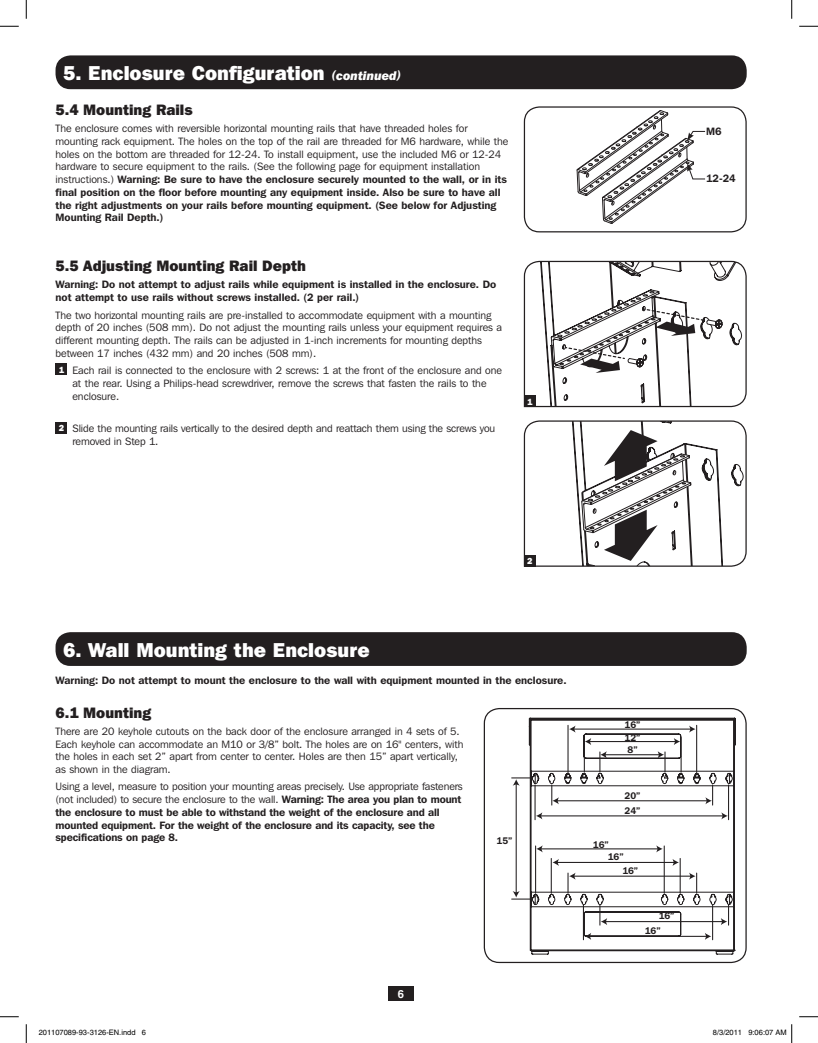
<style>
.page{position:relative;width:818px;height:1043px;background:#fff}
.page>*{position:absolute;margin:0;border:0;box-sizing:border-box;transform-origin:0 0}
.Continued{font:800 20px "Franklin Gothic IT Cby BT";color:#fff}
.Sub_Head_continued{font:800 15px "Franklin Gothic IT Cby BT";color:#231f20}
.t1{font:700 11.25px "Helvetica";color:#fff}
.t2{font:10.62px/12.8px "Franklin Gothic IT Cby BT";color:#231f20}
.t3{font:600 10.62px/12.8px "Franklin Gothic IT Cby BT";color:#231f20}
.t4{font:600 9.62px/12.9px "Franklin Gothic IT Cby BT";color:#231f20}
.t5{font:800 8.75px "Franklin Gothic IT Cby BT";color:#fff}
.t6{font:7.5px "Helvetica";color:#000}
.s1{font-style:italic;font-size:12.5px}
.s2{font-weight:600}
.s3{font-weight:400}
</style>
<div class="page">
<div style="left:388px;top:986px;width:25px;height:14px;background:#231f20"></div>
<div style="left:55px;top:55px;width:691px;height:34px;background:#231f20;border-radius:15px"></div>
<div style="left:55px;top:632px;width:691px;height:34px;background:#231f20;border-radius:15px"></div>
<div style="left:55px;top:363px;width:12px;height:12px;background:#231f20"></div>
<div style="left:55px;top:422px;width:12px;height:11px;background:#231f20"></div>
<div style="left:524px;top:106px;width:222px;height:126px;border:1px solid #231f20;border-radius:15px"></div>
<svg style="left:523px;top:260px;width:224px;height:148px"></svg>
<svg style="left:523px;top:420px;width:224px;height:147px"></svg>
<svg style="left:528px;top:717px;width:208px;height:237px"></svg>
<hr style="left:515px;top:783px;width:1px;height:110px;background:#231f20">
<svg style="left:511px;top:777px;width:20px;height:8px"></svg>
<svg style="left:511px;top:891px;width:20px;height:8px"></svg>
<hr style="left:540px;top:848px;width:118px;height:1px;background:#231f20">
<svg style="left:656px;top:845px;width:6px;height:7px"></svg>
<svg style="left:536px;top:845px;width:6px;height:7px"></svg>
<hr style="left:573px;top:728px;width:118px;height:1px;background:#231f20">
<svg style="left:689px;top:725px;width:6px;height:7px"></svg>
<svg style="left:569px;top:725px;width:6px;height:7px"></svg>
<hr style="left:557px;top:800px;width:150px;height:1px;background:#231f20">
<hr style="left:540px;top:815px;width:183px;height:1px;background:#231f20">
<svg style="left:721px;top:812px;width:6px;height:7px"></svg>
<svg style="left:536px;top:812px;width:6px;height:7px"></svg>
<hr style="left:589px;top:741px;width:86px;height:1px;background:#231f20">
<svg style="left:673px;top:738px;width:7px;height:7px"></svg>
<svg style="left:585px;top:738px;width:6px;height:7px"></svg>
<hr style="left:604px;top:754px;width:55px;height:1px;background:#231f20">
<hr style="left:557px;top:862px;width:117px;height:1px;background:#231f20">
<svg style="left:672px;top:858px;width:6px;height:8px"></svg>
<svg style="left:552px;top:858px;width:7px;height:8px"></svg>
<hr style="left:573px;top:875px;width:118px;height:1px;background:#231f20">
<hr style="left:605px;top:921px;width:117px;height:1px;background:#231f20">
<hr style="left:589px;top:935px;width:117px;height:1px;background:#231f20">
<svg style="left:704px;top:932px;width:7px;height:7px"></svg>
<svg style="left:584px;top:932px;width:7px;height:7px"></svg>
<hr style="left:535px;top:846px;width:1px;height:47px;background:#231f20">
<hr style="left:550px;top:858px;width:1px;height:35px;background:#231f20">
<svg style="left:567px;top:872px;width:8px;height:21px"></svg>
<svg style="left:599px;top:905px;width:8px;height:20px"></svg>
<svg style="left:720px;top:905px;width:9px;height:20px"></svg>
<svg style="left:689px;top:872px;width:8px;height:21px"></svg>
<svg style="left:657px;top:751px;width:8px;height:21px"></svg>
<svg style="left:599px;top:751px;width:7px;height:21px"></svg>
<svg style="left:705px;top:785px;width:8px;height:20px"></svg>
<svg style="left:551px;top:785px;width:7px;height:20px"></svg>
<hr style="left:679px;top:858px;width:1px;height:35px;background:#231f20">
<hr style="left:583px;top:737px;width:2px;height:35px;background:#231f20">
<hr style="left:680px;top:737px;width:1px;height:35px;background:#231f20">
<hr style="left:534px;top:785px;width:1px;height:34px;background:#231f20">
<hr style="left:728px;top:785px;width:1px;height:34px;background:#231f20">
<hr style="left:712px;top:905px;width:1px;height:34px;background:#231f20">
<hr style="left:583px;top:905px;width:1px;height:34px;background:#231f20">
<hr style="left:663px;top:846px;width:1px;height:47px;background:#231f20">
<hr style="left:567px;top:725px;width:1px;height:47px;background:#231f20">
<hr style="left:696px;top:725px;width:1px;height:47px;background:#231f20">
<div style="left:483px;top:708px;width:263px;height:255px;border:1px solid #231f20;border-radius:15px"></div>
<div style="left:524px;top:395px;width:11px;height:12px;background:#231f20"></div>
<div style="left:524px;top:555px;width:11px;height:12px;background:#231f20"></div>
<svg style="left:576px;top:110px;width:129px;height:114px"></svg>
<svg style="left:0;top:25px;width:19px;height:2px"></svg>
<svg style="left:799px;top:25px;width:19px;height:2px"></svg>
<svg style="left:0;top:1016px;width:19px;height:1px"></svg>
<svg style="left:799px;top:1016px;width:19px;height:1px"></svg>
<svg style="left:25px;top:0;width:2px;height:19px"></svg>
<svg style="left:25px;top:1024px;width:2px;height:18px"></svg>
<svg style="left:791px;top:0;width:1px;height:19px"></svg>
<svg style="left:791px;top:1024px;width:1px;height:18px"></svg>
<p class="Continued" style="left:63px;top:61px;width:340px">5. Enclosure Configuration <span class="s1">(continued)</span></p>
<p class="Sub_Head_continued" style="left:55px;top:100px;width:139px">5.4 Mounting Rails</p>
<p class="t2" style="left:55px;top:122px;width:454px">The enclosure comes with reversible horizontal mounting rails that have threaded holes for mounting rack equipment. The holes on the top of the rail are threaded for M6 hardware, while the holes on the bottom are threaded for 12-24. To install equipment, use the included M6 or 12-24 hardware to secure equipment to the rails. (See the following page for equipment installation instructions.) <span class="s2">Warning: Be sure to have the enclosure securely mounted to the wall, or in its final position on the floor before mounting any equipment inside. Also be sure to have all the right adjustments on your rails before mounting equipment. (See below for Adjusting Mounting Rail Depth.)</span></p>
<p class="Sub_Head_continued" style="left:55px;top:256px;width:252px">5.5 Adjusting Mounting Rail Depth</p>
<p class="t3" style="left:55px;top:278px;width:442px">Warning: Do not attempt to adjust rails while equipment is installed in the enclosure. Do not attempt to use rails without screws installed. (2 per rail.)</p>
<p class="t2" style="left:55px;top:308px;width:448px">The two horizontal mounting rails are pre-installed to accommodate equipment with a mounting depth of 20 inches (508 mm). Do not adjust the mounting rails unless your equipment requires a different mounting depth. The rails can be adjusted in 1-inch increments for mounting depths between 17 inches (432 mm) and 20 inches (508 mm).</p>
<p class="t5" style="left:59px;top:364px;width:7px">1</p>
<p class="t2" style="left:72px;top:364px;width:431px">Each rail is connected to the enclosure with 2 screws: 1 at the front of the enclosure and one at the rear. Using a Philips-head screwdriver, remove the screws that fasten the rails to the enclosure.</p>
<p class="t5" style="left:59px;top:422px;width:7px">2</p>
<p class="t2" style="left:72px;top:422px;width:424px">Slide the mounting rails vertically to the desired depth and reattach them using the screws you removed in Step 1.</p>
<p class="t5" style="left:527px;top:396px;width:7px">1</p>
<p class="t3" style="left:706px;top:125px;width:17px">M6</p>
<p class="t3" style="left:706px;top:172px;width:31px">12-24</p>
<p class="t5" style="left:527px;top:555px;width:7px">2</p>
<p class="Continued" style="left:63px;top:637px;width:308px">6. Wall Mounting the Enclosure</p>
<p class="t3" style="left:55px;top:674px;width:512px">Warning: Do not attempt to mount the enclosure to the wall with equipment mounted in the enclosure.</p>
<p class="Sub_Head_continued" style="left:55px;top:703px;width:97px">6.1 Mounting</p>
<p class="t2" style="left:55px;top:724px;width:409px">There are 20 keyhole cutouts on the back door of the enclosure arranged in 4 sets of 5.<br>Each keyhole can accommodate an M10 or 3/8” bolt. The holes are on 16" centers, with the holes in each set 2” apart from center to center. Holes are then 15” apart vertically, as shown in the diagram.</p>
<p class="t3" style="left:55px;top:780px;width:409px"><span class="s3">Using a level, measure to position your mounting areas precisely. Use appropriate fasteners (not included) to secure the enclosure to the wall.</span> Warning: The area you plan to mount the enclosure to must be able to withstand the weight of the enclosure and all mounted equipment. For the weight of the enclosure and its capacity, see the specifications on page 8.</p>
<p class="t4" style="left:496px;top:833px;width:17px">15”</p>
<p class="t1" style="left:398px;top:986px;width:8px">6</p>
<p class="t4" style="left:624px;top:717px;width:17px;text-align:center">16”<br>12”<br>8”</p>
<p class="t4" style="left:624px;top:788px;width:17px;line-height:14.4px">20”<br>24”</p>
<p class="t4" style="left:622px;top:850px;width:17px;line-height:13.5px;text-indent:-15px">16”<br>16”</p>
<p class="t4" style="left:593px;top:837px;width:17px">16”</p>
<p class="t4" style="left:644px;top:908px;width:31px;line-height:14.6px;text-indent:14px">16”<br>16”</p>
<p class="t6" style="left:39px;top:1028px;width:109px">201107089-93-3126-EN.indd 6</p>
<p class="t6" style="left:712px;top:1028px;width:75px">8/3/2011 9:06:07 AM</p>
</div>
